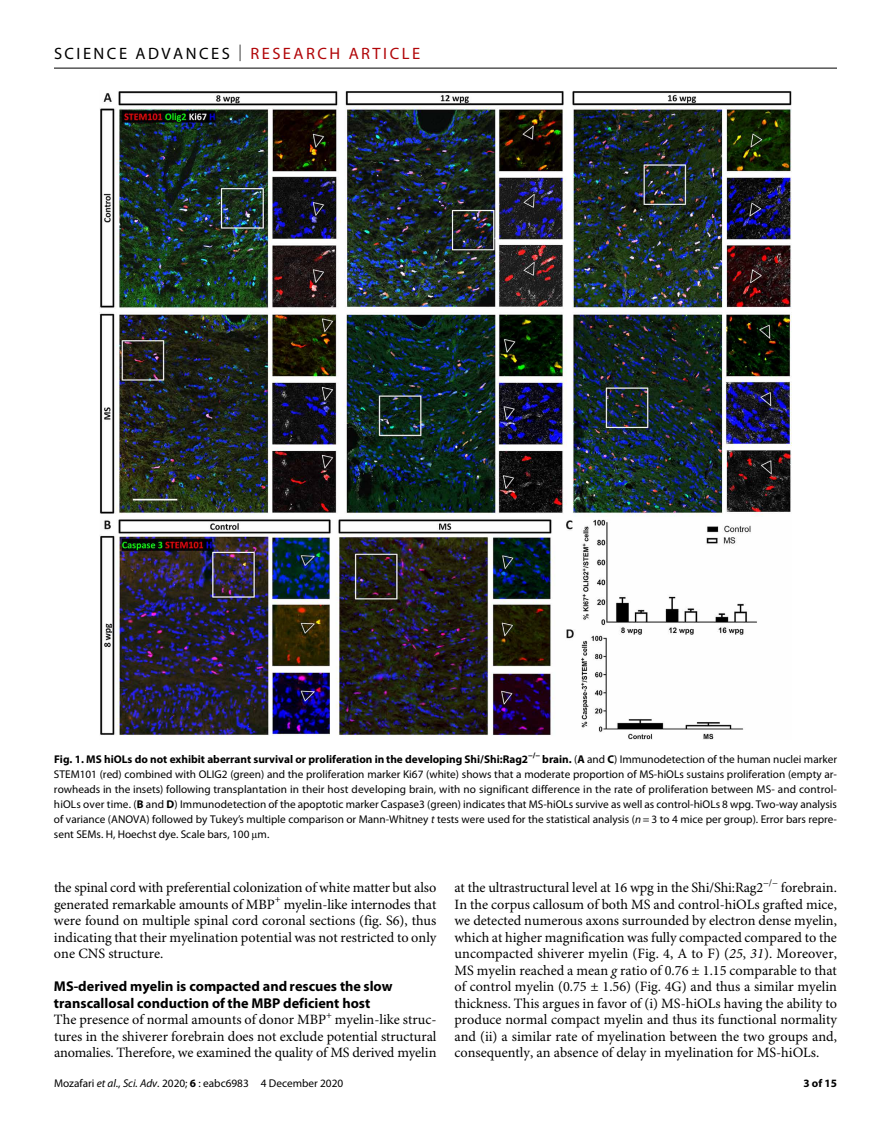
<style>
.page{position:relative;width:891px;height:1134px;background:#fff}
.page>*{position:absolute;margin:0;border:0;box-sizing:border-box;transform-origin:0 0}
.t1{font:16.5px "Myriad Pro";letter-spacing:.15em;color:#000}
.t2{font:14.25px/16.5px "Minion Pro";color:#000;text-align:justify}
.t3{font:700 14.25px/16.5px "Myriad Pro";color:#000}
.t4{font:11.25px/15px "Myriad Pro";color:#000;text-align:justify}
.t5{font:700 11.25px "Myriad Pro";color:#000}
.s1{font-weight:300}
.s2{color:#b10508}
.s3{font-weight:700}
.s4{font-style:italic}
</style>
<div class="page">
<hr style="left:54px;top:68px;width:783px;height:1px;background:#000">
<img style="left:100px;top:90px;width:691px;height:649px">
<p class="t1" style="left:54px;top:40px;width:368px">SCIENCE ADVANCES <span class="s1">|</span> <span class="s2">RESEARCH ARTICLE</span></p>
<p class="t4" style="left:54px;top:752px;width:785px"><span class="s3">Fig. 1. MS hiOLs do not exhibit aberrant survival or proliferation in the developing Shi/Shi:Rag2</span><sup>−/−</sup> <span class="s3">brain.</span> (<span class="s3">A</span> and <span class="s3">C</span>) Immunodetection of the human nuclei marker STEM101 (red) combined with OLIG2 (green) and the proliferation marker Ki67 (white) shows that a moderate proportion of MS-hiOLs sustains proliferation (empty ar&shy;rowheads in the insets) following transplantation in their host developing brain, with no significant difference in the rate of proliferation between MS- and control&shy;hiOLs over time. (<span class="s3">B</span> and <span class="s3">D</span>) Immunodetection of the apoptotic marker Caspase3 (green) indicates that MS-hiOLs survive as well as control-hiOLs 8 wpg. Two-way analysis of variance (ANOVA) followed by Tukey’s multiple comparison or Mann-Whitney <span class="s4">t</span> tests were used for the statistical analysis (<span class="s4">n</span> = 3 to 4 mice per group). Error bars repre&shy;sent SEMs. H, Hoechst dye. Scale bars, 100 m.</p>
<p class="t2" style="left:54px;top:881px;width:384px">the spinal cord with preferential colonization of white matter but also generated remarkable amounts of MBP<sup>+</sup> myelin-like internodes that were found on multiple spinal cord coronal sections (fig. S6), thus indicating that their myelination potential was not restricted to only one CNS structure.</p>
<p class="t3" style="left:54px;top:977px;width:340px">MS-derived myelin is compacted and rescues the slow transcallosal conduction of the MBP deficient host</p>
<p class="t2" style="left:54px;top:1013px;width:384px">The presence of normal amounts of donor MBP<sup>+</sup> myelin-like struc&shy;tures in the shiverer forebrain does not exclude potential structural anomalies. Therefore, we examined the quality of MS derived myelin</p>
<p class="t4" style="left:54px;top:1076px;width:291px">Mozafari <span class="s4">et al</span>., <span class="s4">Sci. Adv.</span> 2020; <span class="s3">6</span> : eabc6983 4 December 2020</p>
<p class="t2" style="left:455px;top:881px;width:384px">at the ultrastructural level at 16 wpg in the Shi/Shi:Rag2<sup>−/−</sup> forebrain.<br>In the corpus callosum of both MS and control-hiOLs grafted mice, we detected numerous axons surrounded by electron dense myelin, which at higher magnification was fully compacted compared to the uncompacted shiverer myelin (Fig. 4, A to F) (<span class="s4">25</span>, <span class="s4">31</span>). Moreover, MS myelin reached a mean <span class="s4">g</span> ratio of 0.76 ± 1.15 comparable to that of control myelin (0.75 ± 1.56) (Fig. 4G) and thus a similar myelin thickness. This argues in favor of (i) MS-hiOLs having the ability to produce normal compact myelin and thus its functional normality and (ii) a similar rate of myelination between the two groups and, consequently, an absence of delay in myelination for MS-hiOLs.</p>
<p class="t5" style="left:803px;top:1074px;width:35px">3 of 15</p>
</div>
